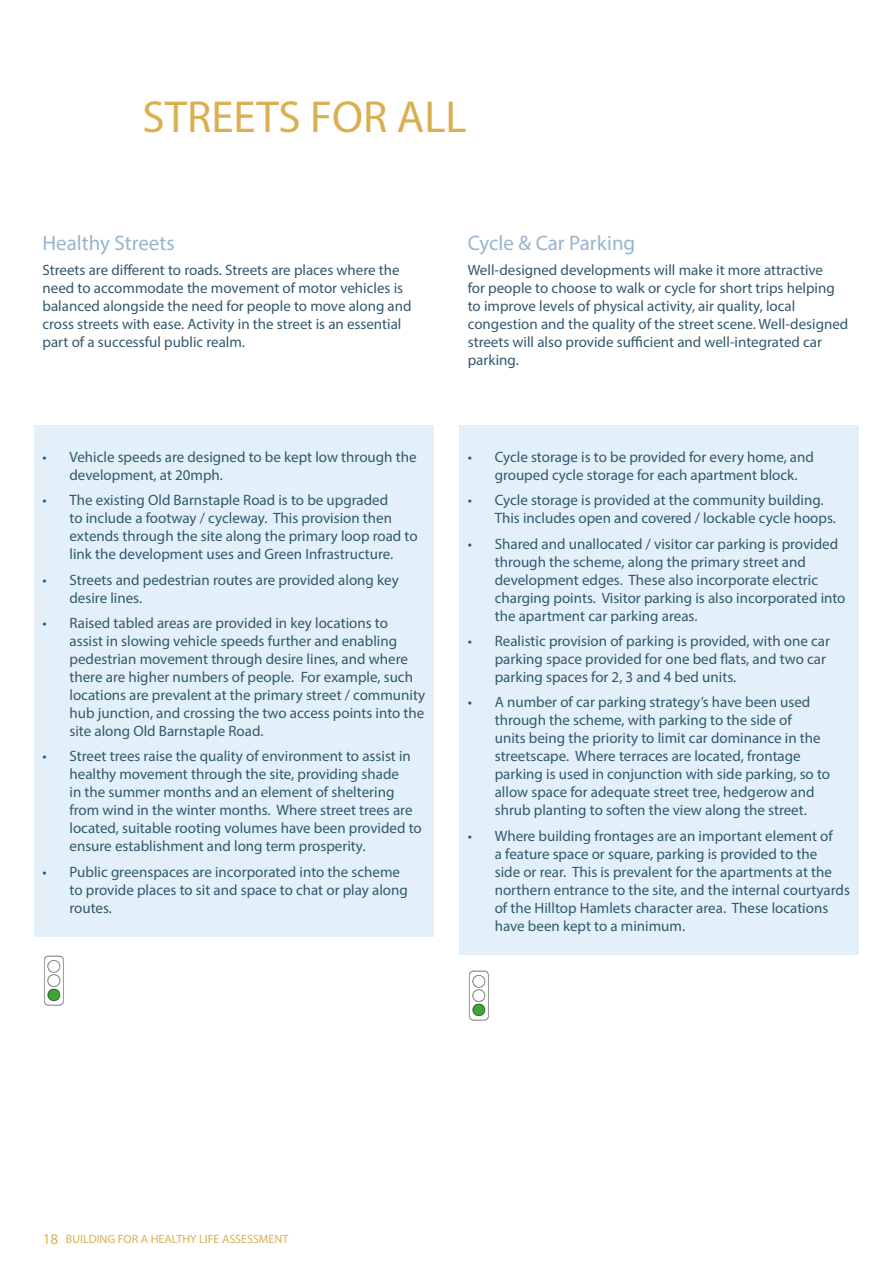
<style>
.page{position:relative;width:893px;height:1263px;background:#fff}
.page>*{position:absolute;margin:0;border:0;box-sizing:border-box;transform-origin:0 0}
.t1{font:45px "Myriad Pro";color:#daaf52}
.t2{font:21px "Myriad Pro";color:#98b4cf}
.t3{font:15px/18px "Myriad Pro";color:#33586d}
.t4{font:12px "Myriad Pro";color:#daaf52}
.s1{font-size:15px}
</style>
<div class="page">
<div style="left:459px;top:425px;width:400px;height:530px;background:#e3f0f9"></div>
<div style="left:34px;top:425px;width:400px;height:512px;background:#e3f0f9"></div>
<img style="left:44px;top:955px;width:20px;height:50px">
<img style="left:469px;top:970px;width:20px;height:50px">
<h1 class="t1" style="left:143px;top:89px;width:326px">STREETS FOR ALL</h1>
<h2 class="t2" style="left:43px;top:230px;width:134px">Healthy Streets</h2>
<p class="t3" style="left:43px;top:261px;width:371px">Streets are different to roads. Streets are places where the need to accommodate the movement of motor vehicles is balanced alongside the need for people to move along and cross streets with ease. Activity in the street is an essential part of a successful public realm.</p>
<p class="t3" style="left:70px;top:448px;width:349px;text-indent:-27px">• Vehicle speeds are designed to be kept low through the development, at 20mph.</p>
<p class="t3" style="left:70px;top:491px;width:350px;text-indent:-27px">• The existing Old Barnstaple Road is to be upgraded<br>to include a footway / cycleway. This provision then extends through the site along the primary loop road to link the development uses and Green Infrastructure.</p>
<p class="t3" style="left:70px;top:570px;width:331px;text-indent:-27px">• Streets and pedestrian routes are provided along key desire lines.</p>
<p class="t3" style="left:70px;top:614px;width:357px;text-indent:-27px">• Raised tabled areas are provided in key locations to assist in slowing vehicle speeds further and enabling pedestrian movement through desire lines, and where there are higher numbers of people. For example, such locations are prevalent at the primary street / community hub junction, and crossing the two access points into the site along Old Barnstaple Road.</p>
<p class="t3" style="left:70px;top:747px;width:354px;text-indent:-27px">• Street trees raise the quality of environment to assist in healthy movement through the site, providing shade<br>in the summer months and an element of sheltering from wind in the winter months. Where street trees are located, suitable rooting volumes have been provided to ensure establishment and long term prosperity.</p>
<p class="t3" style="left:70px;top:862px;width:340px;text-indent:-27px">• Public greenspaces are incorporated into the scheme to provide places to sit and space to chat or play along routes.</p>
<h2 class="t2" style="left:468px;top:230px;width:169px">Cycle &amp; Car Parking</h2>
<p class="t3" style="left:468px;top:261px;width:382px">Well-designed developments will make it more attractive<br>for people to choose to walk or cycle for short trips helping to improve levels of physical activity, air quality, local congestion and the quality of the street scene. Well-designed streets will also provide sufficient and well-integrated car parking.</p>
<p class="t3" style="left:495px;top:448px;width:321px;text-indent:-27px">• Cycle storage is to be provided for every home, and grouped cycle storage for each apartment block.</p>
<p class="t3" style="left:495px;top:491px;width:343px;text-indent:-27px">• Cycle storage is provided at the community building.<br>This includes open and covered / lockable cycle hoops.</p>
<p class="t3" style="left:495px;top:534px;width:352px;text-indent:-27px">• Shared and unallocated / visitor car parking is provided through the scheme, along the primary street and development edges. These also incorporate electric charging points. Visitor parking is also incorporated into the apartment car parking areas.</p>
<p class="t3" style="left:495px;top:632px;width:337px;text-indent:-27px">• Realistic provision of parking is provided, with one car parking space provided for one bed flats, and two car parking spaces for 2, 3 and 4 bed units.</p>
<p class="t3" style="left:495px;top:693px;width:337px;text-indent:-27px">• A number of car parking strategy’s have been used through the scheme, with parking to the side of<br>units being the priority to limit car dominance in the streetscape. Where terraces are located, frontage parking is used in conjunction with side parking, so to allow space for adequate street tree, hedgerow and shrub planting to soften the view along the street.</p>
<p class="t3" style="left:495px;top:826px;width:357px;text-indent:-27px">• Where building frontages are an important element of<br>a feature space or square, parking is provided to the<br>side or rear. This is prevalent for the apartments at the northern entrance to the site, and the internal courtyards of the Hilltop Hamlets character area. These locations have been kept to a minimum.</p>
<p class="t4" style="left:43px;top:1232px;width:247px"><span class="s1">18</span> BUILDING FOR A HEALTHY LIFE ASSESSMENT</p>
</div>
